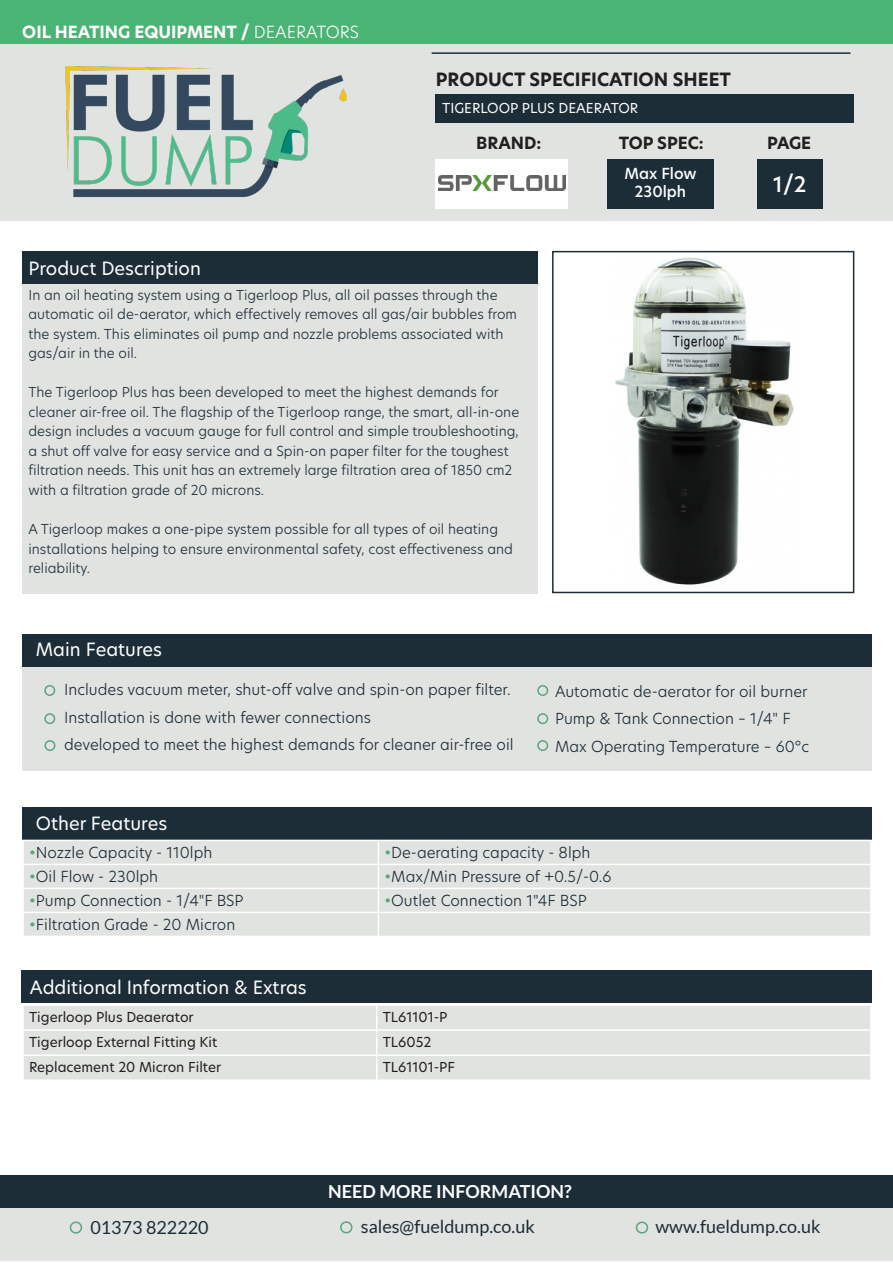
<style>
.page{position:relative;width:893px;height:1263px;background:#fff}
.page>*{position:absolute;margin:0;border:0;box-sizing:border-box;transform-origin:0 0}
.t1{font:500 21px "New Hero";color:#fff}
.t2{font:18px "New Hero";color:#fff}
.t3{font:18px "Lato";color:#1d2d38}
.t4{font:700 18px "New Hero";color:#231f20}
.t5{font:700 18px "Lato";color:#fff}
.t6{font:700 16.5px "New Hero";color:#fff}
.t7{font:700 16.5px "New Hero";color:#231f20}
.t8{font:300 15px "New Hero";color:#1d2d38}
.t9{font:500 15px/18px "New Hero";color:#fff;text-align:center}
.t10{font:300 13.5px/19.5px "New Hero";color:#1d2d38}
.t11{font:13.5px "New Hero";color:#231f20}
.t12{font:13.5px "New Hero";color:#fff}
.s1{font-weight:300}
.s2{color:#57a77e}
</style>
<div class="page">
<div style="left:22px;top:807px;width:850px;height:33px;background:#1d2d38"></div>
<div style="left:0;top:44px;width:893px;height:177px;background:#e0e3e0"></div>
<div style="left:435px;top:94px;width:419px;height:29px;background:#1d2d38"></div>
<div style="left:608px;top:159px;width:106px;height:49px;background:#1d2d38"></div>
<div style="left:22px;top:251px;width:516px;height:33px;background:#1d2d38"></div>
<div style="left:22px;top:284px;width:516px;height:309px;background:#e0e3e0"></div>
<div style="left:0;top:0;width:893px;height:44px;background:#4ab475"></div>
<div style="left:552px;top:251px;width:302px;height:342px;border:2px solid #1d2d38"></div>
<div style="left:22px;top:634px;width:850px;height:33px;background:#1d2d38"></div>
<div style="left:22px;top:667px;width:850px;height:104px;background:#e0e3e0"></div>
<div style="left:44px;top:685px;width:11px;height:11px;border:2px solid #57a77e;border-radius:50%"></div>
<div style="left:44px;top:713px;width:11px;height:11px;border:2px solid #57a77e;border-radius:50%"></div>
<div style="left:537px;top:685px;width:11px;height:11px;border:2px solid #57a77e;border-radius:50%"></div>
<div style="left:537px;top:713px;width:11px;height:11px;border:2px solid #57a77e;border-radius:50%"></div>
<div style="left:436px;top:159px;width:132px;height:49px;background:#fff"></div>
<div style="left:24px;top:841px;width:846px;height:95px;background:#e0e3e0"></div>
<hr style="left:22px;top:864px;width:356px;height:1px;background:#fff">
<hr style="left:378px;top:864px;width:494px;height:1px;background:#fff">
<hr style="left:22px;top:888px;width:356px;height:1px;background:#fff">
<hr style="left:378px;top:888px;width:494px;height:1px;background:#fff">
<hr style="left:22px;top:912px;width:356px;height:1px;background:#fff">
<hr style="left:378px;top:912px;width:494px;height:1px;background:#fff">
<svg style="left:378px;top:841px;width:1px;height:95px"></svg>
<div style="left:24px;top:1006px;width:846px;height:73px;background:#e0e3e0"></div>
<hr style="left:22px;top:1029px;width:355px;height:2px;background:#fff">
<hr style="left:377px;top:1029px;width:495px;height:2px;background:#fff">
<hr style="left:22px;top:1054px;width:355px;height:2px;background:#fff">
<hr style="left:377px;top:1054px;width:495px;height:2px;background:#fff">
<svg style="left:376px;top:1006px;width:1px;height:73px"></svg>
<div style="left:21px;top:970px;width:851px;height:33px;background:#1d2d38"></div>
<hr style="left:432px;top:52px;width:418px;height:2px;background:#1d2d38">
<div style="left:0;top:1206px;width:893px;height:55px;background:#e0e3e0"></div>
<div style="left:636px;top:1221px;width:12px;height:12px;border:2px solid #57a77e;border-radius:50%"></div>
<div style="left:70px;top:1221px;width:12px;height:12px;border:2px solid #57a77e;border-radius:50%"></div>
<div style="left:340px;top:1221px;width:12px;height:12px;border:2px solid #57a77e;border-radius:50%"></div>
<div style="left:0;top:1175px;width:893px;height:33px;background:#1d2d38"></div>
<img style="left:65px;top:66px;width:282px;height:132px">
<div style="left:757px;top:159px;width:65px;height:49px;background:#1d2d38"></div>
<div style="left:44px;top:740px;width:11px;height:11px;border:2px solid #57a77e;border-radius:50%"></div>
<div style="left:537px;top:740px;width:11px;height:11px;border:2px solid #57a77e;border-radius:50%"></div>
<img style="left:438px;top:176px;width:128px;height:14px">
<img style="left:611px;top:253px;width:185px;height:332px">
<p class="t6" style="left:22px;top:20px;width:338px">OIL HEATING EQUIPMENT / <span class="s1">DEAERATORS</span></p>
<p class="t2" style="left:28px;top:256px;width:174px">Product Description</p>
<p class="t4" style="left:436px;top:67px;width:297px">PRODUCT SPECIFICATION SHEET</p>
<p class="t12" style="left:442px;top:99px;width:198px">TIGERLOOP PLUS DEAERATOR</p>
<p class="t7" style="left:476px;top:132px;width:67px">BRAND:</p>
<p class="t7" style="left:619px;top:132px;width:86px">TOP SPEC:</p>
<p class="t9" style="left:624px;top:164px;width:74px">Max Flow<br>230lph</p>
<p class="t10" style="left:28px;top:285px;width:490px">In an oil heating system using a Tigerloop Plus, all oil passes through the automatic oil de-aerator, which effectively removes all gas/air bubbles from the system. This eliminates oil pump and nozzle problems associated with gas/air in the oil.</p>
<p class="t10" style="left:28px;top:382px;width:492px">The Tigerloop Plus has been developed to meet the highest demands for cleaner air-free oil. The flagship of the Tigerloop range, the smart, all-in-one design includes a vacuum gauge for full control and simple troubleshooting, a shut off valve for easy service and a Spin-on paper filter for the toughest filtration needs. This unit has an extremely large filtration area of 1850 cm2 with a filtration grade of 20 microns.</p>
<p class="t10" style="left:28px;top:519px;width:486px">A Tigerloop makes a one-pipe system possible for all types of oil heating installations helping to ensure environmental safety, cost effectiveness and reliability.</p>
<p class="t7" style="left:767px;top:132px;width:46px">PAGE</p>
<p class="t1" style="left:773px;top:170px;width:35px">1/2</p>
<p class="t2" style="left:36px;top:637px;width:128px">Main Features</p>
<p class="t8" style="left:64px;top:679px;width:448px">Includes vacuum meter, shut-off valve and spin-on paper filter.</p>
<p class="t8" style="left:64px;top:707px;width:308px">Installation is done with fewer connections</p>
<p class="t8" style="left:555px;top:681px;width:254px">Automatic de-aerator for oil burner</p>
<p class="t8" style="left:555px;top:709px;width:237px">Pump &amp; Tank Connection – 1/4" F</p>
<p class="t8" style="left:64px;top:734px;width:451px">developed to meet the highest demands for cleaner air-free oil</p>
<p class="t8" style="left:555px;top:736px;width:256px">Max Operating Temperature – 60°c</p>
<p class="t2" style="left:36px;top:811px;width:133px">Other Features</p>
<p class="t8" style="left:29px;top:843px;width:185px"><span class="s2">•</span>Nozzle Capacity - 110lph</p>
<p class="t8" style="left:384px;top:843px;width:208px"><span class="s2">•</span>De-aerating capacity - 8lph</p>
<p class="t8" style="left:29px;top:867px;width:131px"><span class="s2">•</span>Oil Flow - 230lph</p>
<p class="t8" style="left:384px;top:867px;width:229px"><span class="s2">•</span>Max/Min Pressure of +0.5/-0.6</p>
<p class="t8" style="left:29px;top:891px;width:216px"><span class="s2">•</span>Pump Connection - 1/4"F BSP</p>
<p class="t8" style="left:384px;top:891px;width:204px"><span class="s2">•</span>Outlet Connection 1"4F BSP</p>
<p class="t8" style="left:29px;top:915px;width:208px"><span class="s2">•</span>Filtration Grade - 20 Micron</p>
<p class="t2" style="left:30px;top:975px;width:278px">Additional Information &amp; Extras</p>
<p class="t11" style="left:29px;top:1007px;width:166px">Tigerloop Plus Deaerator</p>
<p class="t11" style="left:383px;top:1007px;width:66px">TL61101-P</p>
<p class="t11" style="left:29px;top:1033px;width:190px">Tigerloop External Fitting Kit</p>
<p class="t11" style="left:383px;top:1033px;width:50px">TL6052</p>
<p class="t11" style="left:29px;top:1058px;width:194px">Replacement 20 Micron Filter</p>
<p class="t11" style="left:383px;top:1058px;width:74px">TL61101-PF</p>
<p class="t5" style="left:328px;top:1181px;width:245px">NEED MORE INFORMATION?</p>
<p class="t3" style="left:90px;top:1217px;width:120px">01373 822220</p>
<p class="t3" style="left:361px;top:1216px;width:175px">sales@fueldump.co.uk</p>
<p class="t3" style="left:655px;top:1216px;width:167px">www.fueldump.co.uk</p>
</div>
